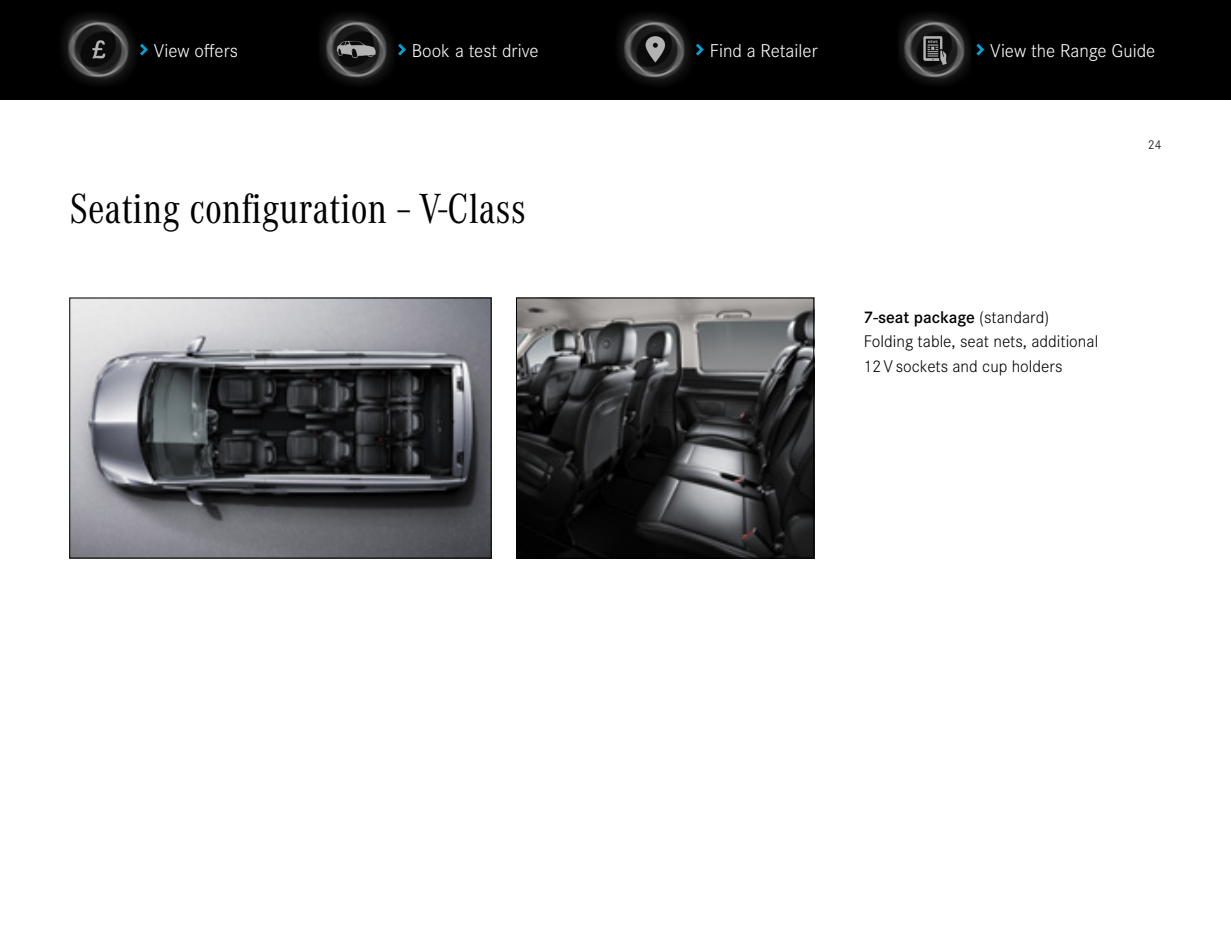
<style>
.page{position:relative;width:1231px;height:933px;background:#fff}
.page>*{position:absolute;margin:0;border:0;box-sizing:border-box;transform-origin:0 0}
.t1{font:43.75px "Corporate A Cond Pro";color:#000}
.t2{font:300 19.25px "Corporate S";color:#fff}
.t3{font:300 17.5px/24.8px "Corporate S";color:#000}
.t4{font:300 13.12px "Corporate S";color:#000}
.s1{font-weight:600}
</style>
<div class="page">
<img style="left:518px;top:300px;width:294px;height:256px">
<div style="left:516px;top:298px;width:298px;height:260px;border:1px solid #000"></div>
<img style="left:71px;top:300px;width:418px;height:256px">
<div style="left:69px;top:298px;width:422px;height:260px;border:1px solid #000"></div>
<div style="left:0;top:0;width:1230px;height:99px;background:#000"></div>
<img style="left:313px;top:0;width:89px;height:99px">
<svg style="left:398px;top:44px;width:8px;height:12px"></svg>
<img style="left:610px;top:0;width:89px;height:99px">
<svg style="left:695px;top:44px;width:8px;height:12px"></svg>
<img style="left:55px;top:0;width:89px;height:99px">
<svg style="left:140px;top:44px;width:8px;height:12px"></svg>
<img style="left:890px;top:0;width:90px;height:99px">
<svg style="left:976px;top:44px;width:8px;height:12px"></svg>
<p class="t2" style="left:154px;top:40px;width:86px">View offers</p>
<p class="t2" style="left:412px;top:40px;width:128px">Book a test drive</p>
<p class="t2" style="left:709px;top:40px;width:109px">Find a Retailer</p>
<p class="t2" style="left:990px;top:40px;width:166px">View the Range Guide</p>
<h1 class="t1" style="left:69px;top:178px;width:458px">Seating configuration – V-Class</h1>
<p class="t4" style="left:1147px;top:137px;width:15px">24</p>
<p class="t3" style="left:863px;top:304px;width:236px"><span class="s1">7-seat package</span> (standard)<br>Folding table, seat nets, additional<br>12V sockets and cup holders</p>
</div>
